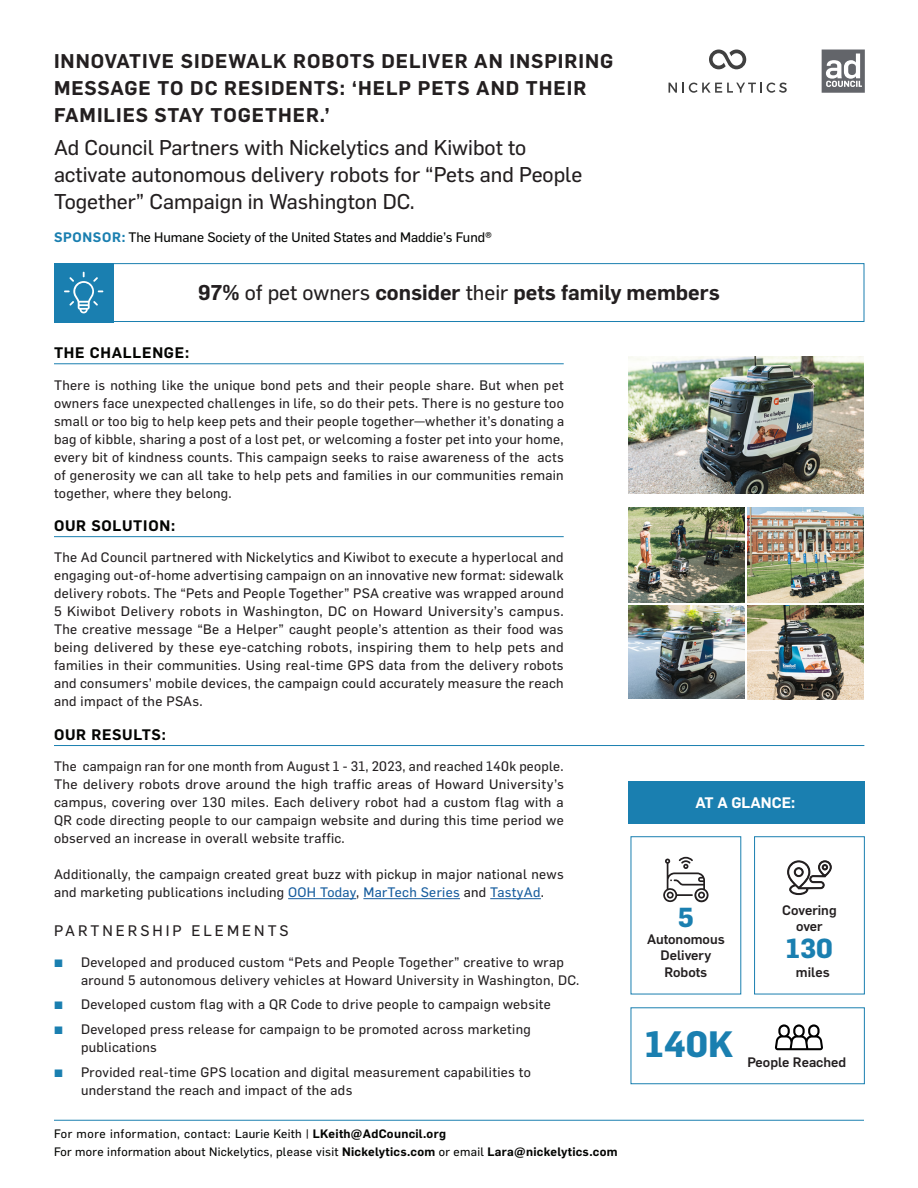
<style>
.page{position:relative;width:918px;height:1188px;background:#fff}
.page>*{position:absolute;margin:0;border:0;box-sizing:border-box;transform-origin:0 0}
.Page_Section_Title_-_Bold_White{font:700 36px "Flama";color:#1a7fb0}
.Page_Section_Title_-_Bold_White-2{font:700 27px "Flama";color:#1a7fb0}
.Master_Page_Header_and_Subhead{font:21px/27px "Flama Basic";color:#231f20}
.t1{font:600 21px "Flama";color:#231f20}
.Master_Page_Header_and_Subhead-2{font:600 19.5px/27px "Flama";letter-spacing:.05em;color:#231f20}
.Subtitle{font:600 15px "Flama";letter-spacing:.05em;color:#040503}
.Master_Page_Header_and_Subhead-3{font:15px "Flama Basic";letter-spacing:.2em;color:#231f20}
.t2{font:600 15px "Flama";color:#fff}
.t3{font:13.5px/18px "Flama Basic";letter-spacing:.025em;color:#231f20}
.Master_Page_Header_and_Subhead-4{font:13.5px "Flama Basic";color:#040503}
.Page_Body_Text_-_Black{font:500 13.5px/16.5px "Flama";color:#231f20;text-align:center}
.Subtitle-2{font:12px/18px "Flama Basic";letter-spacing:.025em;color:#040503}
.s1{font-family:"Flama";font-weight:600;color:#1a7fb0}
.s2{font-family:"Flama Basic";font-weight:400}
.s3{color:#175d9e}
.s4{font-family:"Flama";color:#1a7fb0}
.s5{font-family:"Flama";font-weight:600}
</style>
<div class="page">
<svg style="left:822px;top:50px;width:43px;height:43px"></svg>
<svg style="left:669px;top:83px;width:118px;height:10px"></svg>
<svg style="left:709px;top:50px;width:37px;height:19px"></svg>
<div style="left:54px;top:263px;width:810px;height:59px;border:1px solid #1a7fb0"></div>
<div style="left:54px;top:263px;width:59px;height:59px;background:#1a7fb0"></div>
<svg style="left:64px;top:272px;width:39px;height:41px"></svg>
<hr style="left:54px;top:363px;width:510px;height:1px;background:#1a7fb0">
<hr style="left:54px;top:536px;width:510px;height:1px;background:#1a7fb0">
<hr style="left:54px;top:745px;width:810px;height:1px;background:#1a7fb0">
<hr style="left:288px;top:898px;width:68px;height:1px;background:#175d9e">
<hr style="left:363px;top:898px;width:97px;height:1px;background:#175d9e">
<hr style="left:490px;top:898px;width:51px;height:1px;background:#175d9e">
<svg style="left:663px;top:857px;width:46px;height:46px"></svg>
<div style="left:629px;top:781px;width:236px;height:42px;background:#1a7fb0"></div>
<div style="left:631px;top:1007px;width:234px;height:77px;border:1px solid #1a7fb0"></div>
<svg style="left:775px;top:1024px;width:48px;height:26px"></svg>
<div style="left:754px;top:836px;width:111px;height:158px;border:1px solid #1a7fb0"></div>
<svg style="left:787px;top:860px;width:45px;height:35px"></svg>
<hr style="left:54px;top:1120px;width:810px;height:1px;background:#1a7fb0">
<img style="left:629px;top:508px;width:116px;height:95px">
<img style="left:748px;top:508px;width:116px;height:95px">
<img style="left:629px;top:605px;width:116px;height:94px">
<img style="left:748px;top:605px;width:116px;height:95px">
<img style="left:629px;top:356px;width:235px;height:138px">
<p class="Master_Page_Header_and_Subhead-2" style="left:54px;top:46px;width:561px">INNOVATIVE SIDEWALK ROBOTS DELIVER AN INSPIRING<br>MESSAGE TO DC RESIDENTS: ‘HELP PETS AND THEIR<br>FAMILIES STAY TOGETHER.’</p>
<p class="Master_Page_Header_and_Subhead" style="left:54px;top:133px;width:530px">Ad Council Partners with Nickelytics and Kiwibot to activate autonomous delivery robots for “Pets and People<br>Together” Campaign in Washington DC.</p>
<p class="Master_Page_Header_and_Subhead-4" style="left:54px;top:228px;width:439px"><span class="s1">SPONSOR:</span> The Humane Society of the United States and Maddie’s Fund®</p>
<p class="t1" style="left:198px;top:277px;width:523px">97% <span class="s2">of pet owners</span> consider <span class="s2">their</span> pets family members</p>
<p class="Subtitle" style="left:54px;top:342px;width:137px">THE CHALLENGE:</p>
<p class="t3" style="left:54px;top:375px;width:512px;text-align:justify">There is nothing like the unique bond pets and their people share. But when pet owners face unexpected challenges in life, so do their pets. There is no gesture too small or too big to help keep pets and their people together—whether it’s donating a bag of kibble, sharing a post of a lost pet, or welcoming a foster pet into your home, every bit of kindness counts. This campaign seeks to raise awareness of the acts of generosity we can all take to help pets and families in our communities remain together, where they belong.</p>
<p class="Subtitle" style="left:54px;top:515px;width:123px">OUR SOLUTION:</p>
<p class="t3" style="left:54px;top:548px;width:511px;text-align:justify">The Ad Council partnered with Nickelytics and Kiwibot to execute a hyperlocal and engaging out-of-home advertising campaign on an innovative new format: sidewalk delivery robots. The “Pets and People Together” PSA creative was wrapped around 5 Kiwibot Delivery robots in Washington, DC on Howard University’s campus.<br>The creative message “Be a Helper” caught people’s attention as their food was being delivered by these eye-catching robots, inspiring them to help pets and families in their communities. Using real-time GPS data from the delivery robots and consumers’ mobile devices, the campaign could accurately measure the reach and impact of the PSAs.</p>
<p class="Subtitle" style="left:54px;top:724px;width:113px">OUR RESULTS:</p>
<p class="t3" style="left:54px;top:757px;width:511px;text-align:justify">The campaign ran for one month from August 1 - 31, 2023, and reached 140k people.<br>The delivery robots drove around the high traffic areas of Howard University’s campus, covering over 130 miles. Each delivery robot had a custom flag with a QR code directing people to our campaign website and during this time period we observed an increase in overall website traffic.</p>
<p class="t3" style="left:54px;top:865px;width:511px">Additionally, the campaign created great buzz with pickup in major national news and marketing publications including <span class="s3">OOH Today</span>, <span class="s3">MarTech Series</span> and <span class="s3">TastyAd</span>.</p>
<p class="Master_Page_Header_and_Subhead-3" style="left:54px;top:920px;width:236px">PARTNERSHIP ELEMENTS</p>
<p class="t3" style="left:81px;top:952px;width:500px;text-indent:-27px"><span class="s4">▪</span> Developed and produced custom “Pets and People Together” creative to wrap around 5 autonomous delivery vehicles at Howard University in Washington, DC.</p>
<p class="t3" style="left:54px;top:995px;width:498px"><span class="s4">▪</span> Developed custom flag with a QR Code to drive people to campaign website</p>
<p class="t3" style="left:81px;top:1019px;width:451px;text-indent:-27px"><span class="s4">▪</span> Developed press release for campaign to be promoted across marketing publications</p>
<p class="t3" style="left:81px;top:1062px;width:451px;text-indent:-27px"><span class="s4">▪</span> Provided real-time GPS location and digital measurement capabilities to understand the reach and impact of the ads</p>
<p class="Subtitle-2" style="left:54px;top:1124px;width:565px">For more information, contact: Laurie Keith | <span class="s5">LKeith@AdCouncil.org<br></span>For more information about Nickelytics, please visit <span class="s5">Nickelytics.com</span> or email <span class="s5">Lara@nickelytics.com</span></p>
<p class="t2" style="left:695px;top:791px;width:101px">AT A GLANCE:</p>
<p class="Page_Section_Title_-_Bold_White-2" style="left:678px;top:898px;width:18px">5</p>
<p class="Page_Body_Text_-_Black" style="left:647px;top:930px;width:79px">Autonomous<br>Delivery<br>Robots</p>
<p class="Page_Body_Text_-_Black" style="left:782px;top:901px;width:56px">Covering over</p>
<p class="Page_Section_Title_-_Bold_White-2" style="left:786px;top:929px;width:49px">130</p>
<p class="Page_Body_Text_-_Black" style="left:796px;top:963px;width:35px">miles</p>
<p class="Page_Section_Title_-_Bold_White" style="left:645px;top:1018px;width:90px">140K</p>
<p class="Page_Body_Text_-_Black" style="left:747px;top:1053px;width:100px">People Reached</p>
</div>
